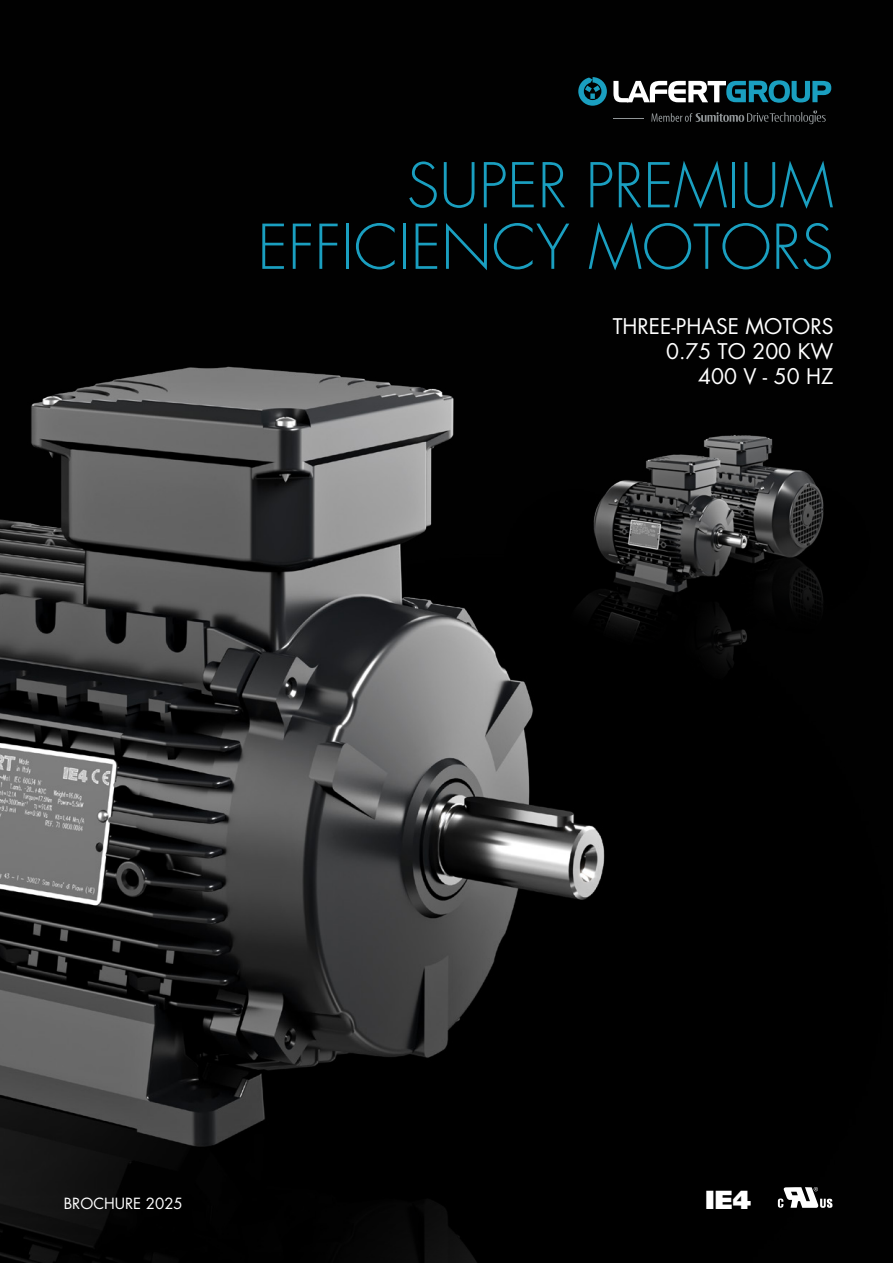
<style>
.page{position:relative;width:893px;height:1263px;background:#010101}
.page>*{position:absolute;margin:0;border:0;box-sizing:border-box;transform-origin:0 0}
.t1{font:300 60px "Futura Std";color:#1a9fc0}
.t2{font:900 26.1px "Frutiger LT Std";color:#fff}
.t3{font:21px "Futura Std";color:#fff}
.t4{font:15px "Futura Std";color:#fff}
</style>
<div class="page">
<img style="left:0;top:366px;width:833px;height:897px">
<svg style="left:778px;top:1187px;width:54px;height:21px"></svg>
<img style="left:498px;top:421px;width:335px;height:336px">
<svg style="left:578px;top:77px;width:29px;height:29px"></svg>
<svg style="left:613px;top:80px;width:218px;height:23px"></svg>
<hr style="left:613px;top:118px;width:31px;height:1px;background:#919698">
<svg style="left:651px;top:110px;width:175px;height:14px"></svg>
<p class="t1" style="left:407px;top:149px;width:428px">SUPER PREMIUM</p>
<p class="t1" style="left:257px;top:211px;width:577px">EFFICIENCY MOTORS</p>
<p class="t3" style="left:613px;top:313px;width:222px">THREE-PHASE MOTORS</p>
<p class="t3" style="left:666px;top:338px;width:169px">0.75 TO 200 KW</p>
<p class="t3" style="left:698px;top:363px;width:137px">400 V - 50 HZ</p>
<p class="t4" style="left:64px;top:1194px;width:121px">BROCHURE 2025</p>
<p class="t2" style="left:705px;top:1184px;width:47px">IE4</p>
</div>
